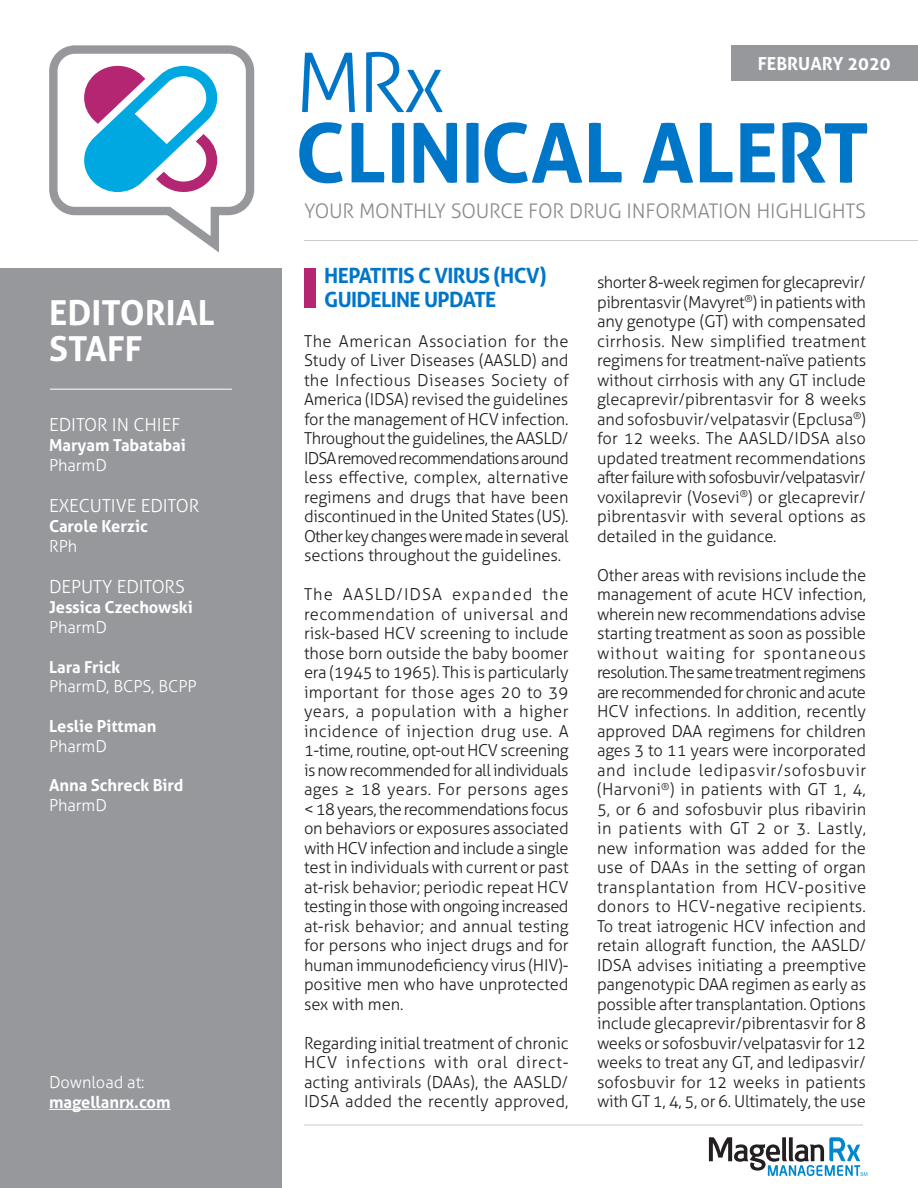
<style>
.page{position:relative;width:918px;height:1188px;background:#fff}
.page>*{position:absolute;margin:0;border:0;box-sizing:border-box;transform-origin:0 0}
.t1{font:700 82.2px "Aller";color:#0076c8}
.t2{font:300 82.2px "Aller";color:#0076c8}
.t3{font:700 34.5px/36px "Aller";color:#fff}
.Headline{font:700 21px/23.2px "Aller";letter-spacing:-.03em;color:#0076c8}
.t4{font:300 20.1px "Aller";letter-spacing:-.01em;color:#8a8c8f}
.t5{font:300 18px "Aller";letter-spacing:-.005em;color:#fff}
.t6{font:700 18px "Aller";color:#fff}
.Story_Copy{font:300 16.5px/19.5px "Aller";letter-spacing:-.005em;color:#231f20;text-align:justify}
.t7{font:700 16.5px/19.8px "Aller";letter-spacing:-.005em;color:#fff}
.t8{font:300 16.5px/19.8px "Aller";letter-spacing:-.005em;color:#fff}
.s1{font-weight:300}
.s2{font-weight:700}
</style>
<div class="page">
<svg style="left:709px;top:1137px;width:158px;height:39px"></svg>
<hr style="left:304px;top:1125px;width:559px;height:1px;background:#c9cacc">
<div style="left:304px;top:268px;width:11px;height:39px;background:#b42672"></div>
<hr style="left:304px;top:240px;width:614px;height:1px;background:#c9cacc">
<div style="left:732px;top:45px;width:186px;height:36px;background:#97989c"></div>
<svg style="left:49px;top:45px;width:206px;height:208px"></svg>
<div style="left:0;top:268px;width:282px;height:920px;background:#97989c"></div>
<hr style="left:49px;top:1109px;width:122px;height:1px;background:#fff">
<hr style="left:50px;top:389px;width:182px;height:1px;background:#fff">
<p class="t3" style="left:49px;top:295px;width:167px">EDITORIAL<br>STAFF</p>
<p class="t5" style="left:49px;top:414px;width:133px">EDITOR IN CHIEF</p>
<p class="t7" style="left:49px;top:435px;width:138px">Maryam Tabatabai<br><span class="s1">PharmD</span></p>
<p class="t5" style="left:49px;top:495px;width:152px">EXECUTIVE EDITOR</p>
<p class="t7" style="left:49px;top:516px;width:100px">Carole Kerzic<br><span class="s1">RPh</span></p>
<p class="t5" style="left:49px;top:576px;width:137px">DEPUTY EDITORS</p>
<p class="t7" style="left:49px;top:597px;width:145px">Jessica Czechowski<br><span class="s1">PharmD</span></p>
<p class="t8" style="left:49px;top:657px;width:149px"><span class="s2">Lara Frick<br></span>PharmD, BCPS, BCPP</p>
<p class="t7" style="left:49px;top:716px;width:109px">Leslie Pittman<br><span class="s1">PharmD</span></p>
<p class="t7" style="left:49px;top:775px;width:136px">Anna Schreck Bird</p>
<p class="t8" style="left:49px;top:795px;width:59px">PharmD</p>
<p class="t8" style="left:49px;top:1073px;width:97px">Download at:</p>
<p class="t7" style="left:49px;top:1092px;width:123px">magellanrx.com</p>
<p class="t2" style="left:295px;top:33px;width:151px">MRx</p>
<p class="t1" style="left:295px;top:102px;width:576px">CLINICAL ALERT</p>
<p class="t6" style="left:758px;top:53px;width:134px">FEBRUARY 2020</p>
<p class="t4" style="left:304px;top:199px;width:564px">YOUR MONTHLY SOURCE FOR DRUG INFORMATION HIGHLIGHTS</p>
<p class="Headline" style="left:324px;top:264px;width:224px">HEPATITIS C VIRUS (HCV)<br>GUIDELINE UPDATE</p>
<p class="Story_Copy" style="left:304px;top:331px;width:266px">The American Association for the Study of Liver Diseases (AASLD) and the Infectious Diseases Society of America (IDSA) revised the guidelines for the management of HCV infection.<br>Throughout the guidelines, the AASLD/ IDSA removed recommendations around less effective, complex, alternative regimens and drugs that have been discontinued in the United States (US).<br>Other key changes were made in several sections throughout the guidelines.</p>
<p class="Story_Copy" style="left:304px;top:584px;width:266px">The AASLD/IDSA expanded the recommendation of universal and risk-based HCV screening to include those born outside the baby boomer era (1945 to 1965). This is particularly important for those ages 20 to 39 years, a population with a higher incidence of injection drug use. A 1-time, routine, opt-out HCV screening is now recommended for all individuals ages ≥ 18 years. For persons ages &lt; 18 years, the recommendations focus on behaviors or exposures associated with HCV infection and include a single test in individuals with current or past at-risk behavior; periodic repeat HCV testing in those with ongoing increased at-risk behavior; and annual testing for persons who inject drugs and for human immunodeficiency virus (HIV)- positive men who have unprotected sex with men.</p>
<p class="Story_Copy" style="left:304px;top:1033px;width:266px">Regarding initial treatment of chronic HCV infections with oral direct&shy;acting antivirals (DAAs), the AASLD/ IDSA added the recently approved,</p>
<p class="Story_Copy" style="left:597px;top:272px;width:271px">shorter 8-week regimen for glecaprevir/ pibrentasvir (Mavyret<sup>®</sup>) in patients with any genotype (GT) with compensated cirrhosis. New simplified treatment regimens for treatment-naïve patients without cirrhosis with any GT include glecaprevir/pibrentasvir for 8 weeks and sofosbuvir/velpatasvir (Epclusa<sup>®</sup>) for 12 weeks. The AASLD/IDSA also updated treatment recommendations after failure with sofosbuvir/velpatasvir/ voxilaprevir (Vosevi<sup>®</sup>) or glecaprevir/ pibrentasvir with several options as detailed in the guidance.</p>
<p class="Story_Copy" style="left:597px;top:565px;width:271px">Other areas with revisions include the management of acute HCV infection, wherein new recommendations advise starting treatment as soon as possible without waiting for spontaneous resolution. The same treatment regimens are recommended for chronic and acute HCV infections. In addition, recently approved DAA regimens for children ages 3 to 11 years were incorporated and include ledipasvir/sofosbuvir (Harvoni<sup>®</sup>) in patients with GT 1, 4, 5, or 6 and sofosbuvir plus ribavirin in patients with GT 2 or 3. Lastly, new information was added for the use of DAAs in the setting of organ transplantation from HCV-positive donors to HCV-negative recipients.<br>To treat iatrogenic HCV infection and retain allograft function, the AASLD/ IDSA advises initiating a preemptive pangenotypic DAA regimen as early as possible after transplantation. Options include glecaprevir/pibrentasvir for 8 weeks or sofosbuvir/velpatasvir for 12 weeks to treat any GT, and ledipasvir/ sofosbuvir for 12 weeks in patients with GT 1, 4, 5, or 6. Ultimately, the use</p>
</div>
